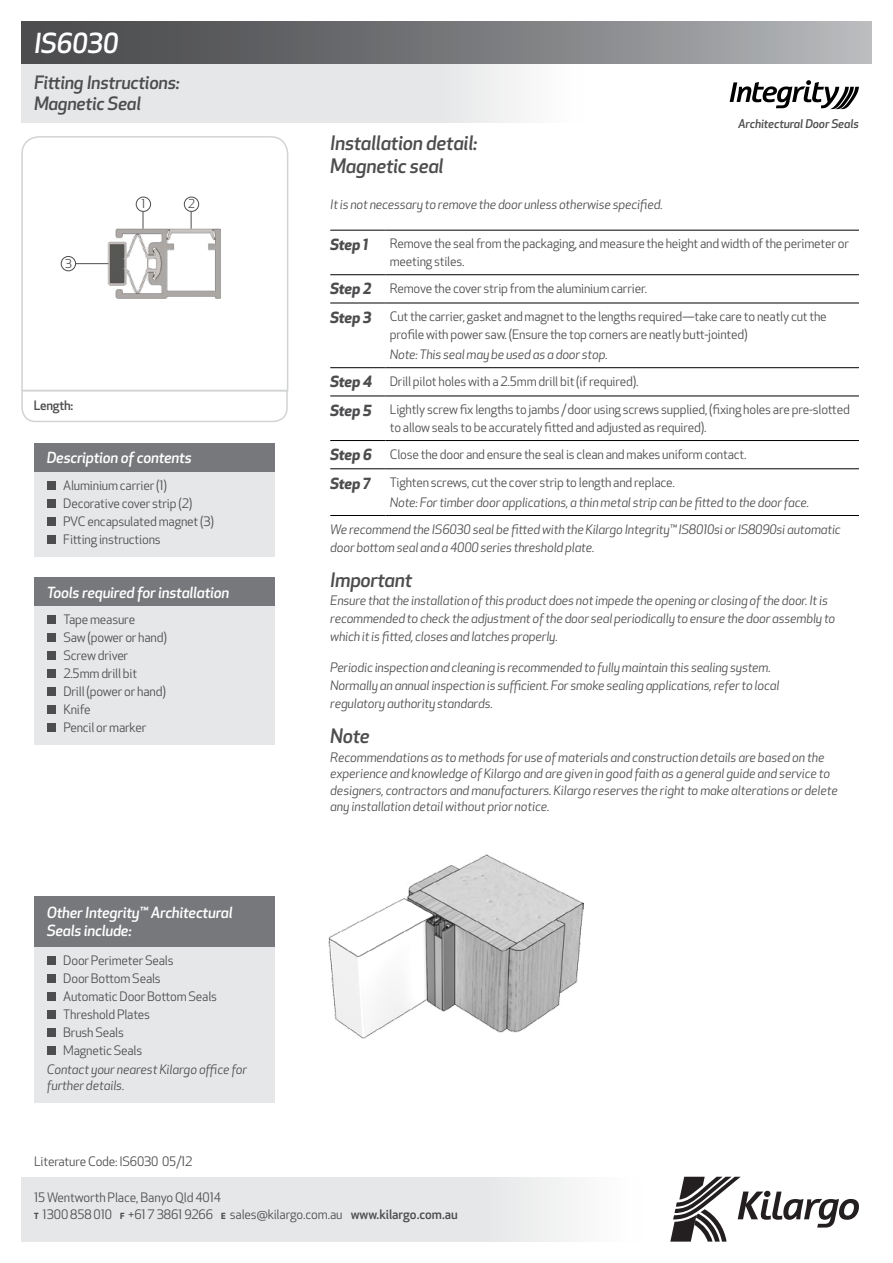
<style>
.page{position:relative;width:893px;height:1263px;background:#fff}
.page>*{position:absolute;margin:0;border:0;box-sizing:border-box;transform-origin:0 0}
.t1{font:italic 500 27px "Apex New";letter-spacing:-.015em;color:#fff}
.t2{font:italic 500 19.5px/22.5px "Apex New";letter-spacing:-.015em;color:#4d4d4f}
.t3{font:italic 500 18px/21px "Apex New";letter-spacing:-.015em;color:#4d4d4f}
.t4{font:italic 500 15px/18px "Apex New";letter-spacing:-.015em;color:#fff}
.t5{font:italic 700 15px "Apex New";letter-spacing:-.015em;color:#4d4d4f}
.t6{font:12.75px/18px "Apex New";letter-spacing:-.015em;color:#4d4d4f}
.t7{font:italic 12.75px/18px "Apex New";letter-spacing:-.015em;color:#4d4d4f}
.t8{font:500 12.75px "Apex New";letter-spacing:-.015em;color:#4d4d4f}
.t9{font:12px "Apex New";color:#4d4d4f}
.t10{font:italic 500 11.7px "Apex New";letter-spacing:-.01em;color:#4d4d4f}
.s1{font-weight:700;font-style:italic;font-size:15px}
.s2{font-style:italic}
.s3{font-weight:700;font-size:8.25px}
.s4{font-weight:500}
</style>
<div class="page">
<div style="left:21px;top:64px;width:563px;height:59px;background:#e6e7e8"></div>
<div style="left:21px;top:21px;width:851px;height:43px;background:linear-gradient(to right,#414143,#b2b4b7)"></div>
<svg style="left:730px;top:80px;width:129px;height:29px"></svg>
<svg style="left:21px;top:392px;width:267px;height:31px"></svg>
<div style="left:21px;top:1177px;width:621px;height:64px;background:#e6e7e8"></div>
<svg style="left:670px;top:1177px;width:189px;height:64px"></svg>
<svg style="left:21px;top:136px;width:268px;height:256px"></svg>
<hr style="left:330px;top:230px;width:56px;height:1px;background:#000">
<hr style="left:386px;top:230px;width:473px;height:1px;background:#000">
<hr style="left:330px;top:274px;width:56px;height:1px;background:#000">
<hr style="left:386px;top:274px;width:473px;height:1px;background:#000">
<hr style="left:330px;top:303px;width:56px;height:1px;background:#000">
<hr style="left:386px;top:303px;width:473px;height:1px;background:#000">
<hr style="left:330px;top:367px;width:56px;height:1px;background:#000">
<hr style="left:386px;top:367px;width:473px;height:1px;background:#000">
<hr style="left:330px;top:396px;width:56px;height:1px;background:#000">
<hr style="left:386px;top:396px;width:473px;height:1px;background:#000">
<hr style="left:330px;top:440px;width:56px;height:1px;background:#000">
<hr style="left:386px;top:440px;width:473px;height:1px;background:#000">
<hr style="left:330px;top:468px;width:56px;height:1px;background:#000">
<hr style="left:386px;top:468px;width:473px;height:1px;background:#000">
<hr style="left:330px;top:515px;width:56px;height:1px;background:#000">
<hr style="left:386px;top:515px;width:473px;height:1px;background:#000">
<div style="left:34px;top:443px;width:241px;height:29px;background:#77787b"></div>
<div style="left:34px;top:472px;width:241px;height:85px;background:#e6e7e8"></div>
<div style="left:47px;top:481px;width:8px;height:9px;background:#4d4d4f"></div>
<div style="left:47px;top:499px;width:8px;height:9px;background:#4d4d4f"></div>
<div style="left:47px;top:517px;width:8px;height:9px;background:#4d4d4f"></div>
<div style="left:47px;top:535px;width:8px;height:9px;background:#4d4d4f"></div>
<div style="left:34px;top:578px;width:241px;height:28px;background:#77787b"></div>
<div style="left:34px;top:606px;width:241px;height:139px;background:#e6e7e8"></div>
<div style="left:47px;top:616px;width:8px;height:8px;background:#4d4d4f"></div>
<div style="left:47px;top:634px;width:8px;height:8px;background:#4d4d4f"></div>
<div style="left:47px;top:652px;width:8px;height:8px;background:#4d4d4f"></div>
<div style="left:47px;top:670px;width:8px;height:8px;background:#4d4d4f"></div>
<div style="left:47px;top:688px;width:8px;height:8px;background:#4d4d4f"></div>
<div style="left:47px;top:706px;width:8px;height:8px;background:#4d4d4f"></div>
<div style="left:47px;top:724px;width:8px;height:8px;background:#4d4d4f"></div>
<div style="left:34px;top:896px;width:241px;height:51px;background:#77787b"></div>
<div style="left:34px;top:947px;width:241px;height:156px;background:#e6e7e8"></div>
<div style="left:47px;top:956px;width:8px;height:9px;background:#4d4d4f"></div>
<div style="left:47px;top:974px;width:8px;height:9px;background:#4d4d4f"></div>
<div style="left:47px;top:992px;width:8px;height:9px;background:#4d4d4f"></div>
<div style="left:47px;top:1010px;width:8px;height:9px;background:#4d4d4f"></div>
<div style="left:47px;top:1028px;width:8px;height:9px;background:#4d4d4f"></div>
<div style="left:47px;top:1046px;width:8px;height:9px;background:#4d4d4f"></div>
<img style="left:329px;top:854px;width:255px;height:184px">
<h1 class="t1" style="left:34px;top:25px;width:86px">IS6030</h1>
<h3 class="t3" style="left:34px;top:72px;width:147px">Fitting Instructions:<br>Magnetic Seal</h3>
<p class="t9" style="left:65px;top:256px;width:8px">3</p>
<p class="t8" style="left:34px;top:396px;width:41px">Length:</p>
<p class="t9" style="left:142px;top:196px;width:5px">1</p>
<p class="t9" style="left:188px;top:196px;width:8px">2</p>
<p class="t4" style="left:47px;top:448px;width:146px">Description of contents</p>
<p class="t6" style="left:63px;top:476px;width:152px">Aluminium carrier (1)<br>Decorative cover strip (2)<br>PVC encapsulated magnet (3)<br>Fitting instructions</p>
<p class="t4" style="left:47px;top:583px;width:184px">Tools required for installation</p>
<p class="t6" style="left:63px;top:610px;width:105px">Tape measure<br>Saw (power or hand)<br>Screw driver<br>2.5mm drill bit<br>Drill (power or hand)<br>Knife<br>Pencil or marker</p>
<p class="t4" style="left:47px;top:903px;width:187px">Other Integrity™ Architectural<br>Seals include:</p>
<p class="t6" style="left:63px;top:951px;width:155px">Door Perimeter Seals<br>Door Bottom Seals<br>Automatic Door Bottom Seals<br>Threshold Plates<br>Brush Seals<br>Magnetic Seals</p>
<p class="t7" style="left:47px;top:1061px;width:202px;line-height:16.5px">Contact your nearest Kilargo office for further details.</p>
<p class="t6" style="left:34px;top:1152px;width:160px">Literature Code: IS6030 05/12</p>
<p class="t10" style="left:738px;top:116px;width:122px">Architectural Door Seals</p>
<h2 class="t2" style="left:330px;top:131px;width:149px">Installation detail:<br>Magnetic seal</h2>
<p class="t7" style="left:330px;top:195px;width:334px">It is not necessary to remove the door unless otherwise specified.</p>
<p class="t5" style="left:330px;top:234px;width:39px">Step 1</p>
<p class="t6" style="left:390px;top:235px;width:461px">Remove the seal from the packaging, and measure the height and width of the perimeter or meeting stiles.</p>
<p class="t6" style="left:330px;top:279px;width:318px"><span class="s1">Step 2</span> Remove the cover strip from the aluminium carrier.</p>
<p class="t6" style="left:390px;top:307px;width:438px;text-indent:-60px"><span class="s1">Step 3</span> Cut the carrier, gasket and magnet to the lengths required—take care to neatly cut the profile with power saw. (Ensure the top corners are neatly butt-jointed)</p>
<p class="t6" style="left:330px;top:341px;width:310px;line-height:26.5px;text-indent:60px"><span class="s2">Note: This seal may be used as a door stop.<br></span><span class="s1">Step 4</span> Drill pilot holes with a 2.5mm drill bit (if required).</p>
<p class="t6" style="left:390px;top:400px;width:462px;text-indent:-60px"><span class="s1">Step 5</span> Lightly screw fix lengths to jambs / door using screws supplied, (fixing holes are pre-slotted to allow seals to be accurately fitted and adjusted as required).</p>
<p class="t6" style="left:330px;top:445px;width:418px"><span class="s1">Step 6</span> Close the door and ensure the seal is clean and makes uniform contact.</p>
<p class="t5" style="left:330px;top:472px;width:42px">Step 7</p>
<p class="t6" style="left:390px;top:473px;width:287px">Tighten screws, cut the cover strip to length and replace.</p>
<p class="t7" style="left:330px;top:489px;width:512px;line-height:26.7px;text-indent:60px">Note: For timber door applications, a thin metal strip can be fitted to the door face.<br>We recommend the IS6030 seal be fitted with the Kilargo Integrity™ IS8010si or IS8090si automatic</p>
<p class="t7" style="left:330px;top:538px;width:266px">door bottom seal and a 4000 series threshold plate.</p>
<h2 class="t2" style="left:330px;top:568px;width:83px">Important</h2>
<p class="t7" style="left:330px;top:591px;width:507px">Ensure that the installation of this product does not impede the opening or closing of the door. It is recommended to check the adjustment of the door seal periodically to ensure the door assembly to which it is fitted, closes and latches properly.</p>
<p class="t7" style="left:330px;top:658px;width:451px">Periodic inspection and cleaning is recommended to fully maintain this sealing system.<br>Normally an annual inspection is sufficient. For smoke sealing applications, refer to local regulatory authority standards.</p>
<h2 class="t2" style="left:330px;top:724px;width:41px">Note</h2>
<p class="t7" style="left:330px;top:749px;width:509px;line-height:16.5px">Recommendations as to methods for use of materials and construction details are based on the experience and knowledge of Kilargo and are given in good faith as a general guide and service to designers, contractors and manufacturers. Kilargo reserves the right to make alterations or delete any installation detail without prior notice.</p>
<p class="t6" style="left:34px;top:1188px;width:425px">15 Wentworth Place, Banyo Qld 4014<br><span class="s3">T</span> 1300 858 010 <span class="s3">F</span> +61 7 3861 9266 <span class="s3">E</span> sales@kilargo.com.au <span class="s4">www.kilargo.com.au</span></p>
</div>
